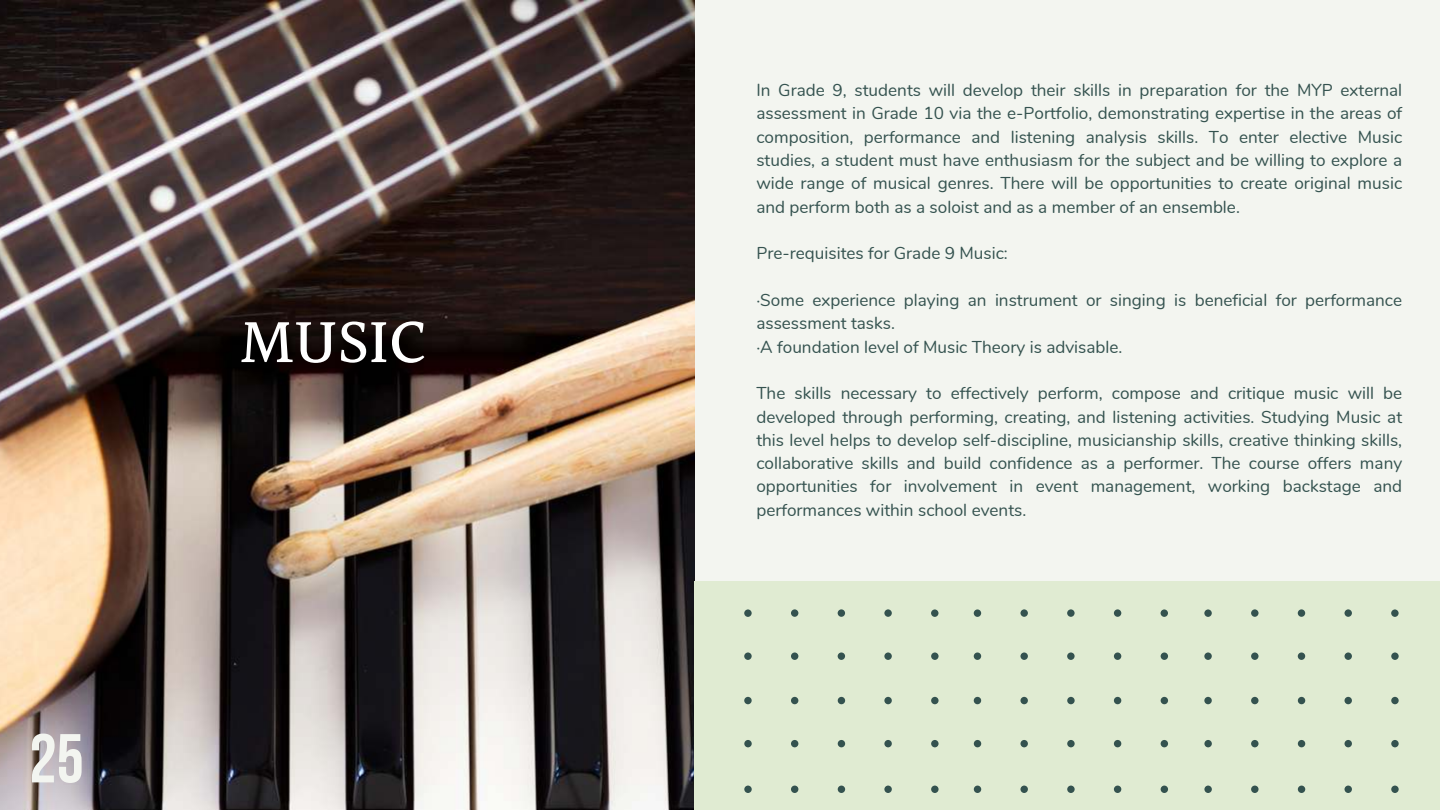
<style>
.page{position:relative;width:1440px;height:810px;background:#f3f5f0}
.page>*{position:absolute;margin:0;border:0;box-sizing:border-box;transform-origin:0 0}
.t1{font:700 69px "Bebas Neue";color:#f3f5f0}
.t2{font:500 64px "Halant";color:#fff}
.t3{font:17.1px/23.3px "Nunito";color:#34524f;text-align:justify}
</style>
<div class="page">
<img style="left:0;top:0;width:694px;height:810px">
<div style="left:695px;top:581px;width:745px;height:229px;background:#e0ebd2"></div>
<svg style="left:744px;top:609px;width:195px;height:184px"></svg>
<svg style="left:974px;top:609px;width:194px;height:184px"></svg>
<svg style="left:1204px;top:609px;width:195px;height:184px"></svg>
<h1 class="t1" style="left:29px;top:721px;width:56px">25</h1>
<h2 class="t2" style="left:240px;top:299px;width:188px">MUSIC</h2>
<p class="t3" style="left:756px;top:78px;width:647px">In Grade 9, students will develop their skills in preparation for the MYP external assessment in Grade 10 via the e-Portfolio, demonstrating expertise in the areas of composition, performance and listening analysis skills. To enter elective Music studies, a student must have enthusiasm for the subject and be willing to explore a wide range of musical genres. There will be opportunities to create original music and perform both as a soloist and as a member of an ensemble.</p>
<p class="t3" style="left:756px;top:241px;width:253px">Pre-requisites for Grade 9 Music:</p>
<p class="t3" style="left:756px;top:287px;width:647px;text-align:left">·Some experience playing an instrument or singing is beneficial for performance assessment tasks.<br>·A foundation level of Music Theory is advisable.</p>
<p class="t3" style="left:756px;top:381px;width:647px">The skills necessary to effectively perform, compose and critique music will be developed through performing, creating, and listening activities. Studying Music at this level helps to develop self-discipline, musicianship skills, creative thinking skills, collaborative skills and build confidence as a performer. The course offers many opportunities for involvement in event management, working backstage and performances within school events.</p>
</div>
